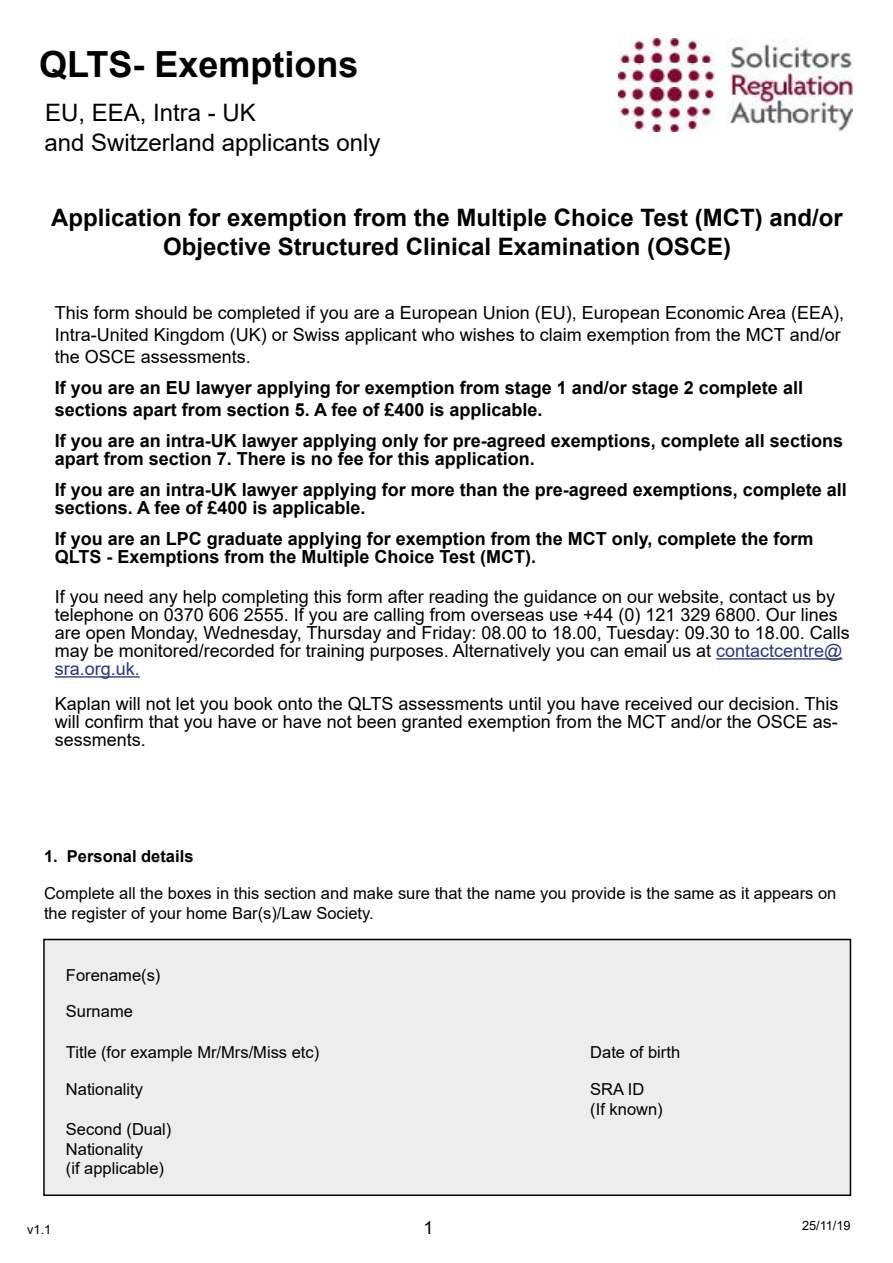
<style>
.page{position:relative;width:893px;height:1263px;background:#fff}
.page>*{position:absolute;margin:0;border:0;box-sizing:border-box;transform-origin:0 0}
.t1{font:700 36px "Arial";color:#000}
.t2{font:700 24px/28.8px "Arial";color:#000;text-align:center}
.t3{font:24px/30px "Arial";color:#000}
.t4{font:18px/18px "Arial";color:#000}
.t5{font:700 18px/18px "Arial";color:#000}
.t6{font:16.5px/19.8px "Arial";color:#000}
.t7{font:700 16.5px "Arial";color:#000}
.t8{font:12.75px "Arial";color:#000}
.s1{color:#283583}
</style>
<div class="page">
<img style="left:618px;top:38px;width:234px;height:94px">
<hr style="left:716px;top:658px;width:126px;height:1px;background:#283583">
<hr style="left:55px;top:676px;width:85px;height:1px;background:#283583">
<div style="left:44px;top:939px;width:806px;height:256px;background:#ededed"></div>
<div style="left:43px;top:939px;width:808px;height:257px;border:2px solid #000"></div>
<h1 class="t1" style="left:39px;top:39px;width:321px">QLTS- Exemptions</h1>
<h2 class="t3" style="left:44px;top:97px;width:338px">EU, EEA, Intra - UK<br>and Switzerland applicants only</h2>
<h2 class="t2" style="left:51px;top:204px;width:793px">Application for exemption from the Multiple Choice Test (MCT) and/or<br>Objective Structured Clinical Examination (OSCE)</h2>
<p class="t4" style="left:55px;top:301px;width:791px;line-height:22.2px">This form should be completed if you are a European Union (EU), European Economic Area (EEA),<br>Intra-United Kingdom (UK) or Swiss applicant who wishes to claim exemption from the MCT and/or the OSCE assessments.</p>
<p class="t5" style="left:55px;top:377px;width:750px;line-height:22.2px">If you are an EU lawyer applying for exemption from stage 1 and/or stage 2 complete all sections apart from section 5. A fee of £400 is applicable.</p>
<p class="t5" style="left:55px;top:432px;width:790px">If you are an intra-UK lawyer applying only for pre-agreed exemptions, complete all sections apart from section 7. There is no fee for this application.</p>
<p class="t5" style="left:55px;top:481px;width:793px">If you are an intra-UK lawyer applying for more than the pre-agreed exemptions, complete all sections. A fee of £400 is applicable.</p>
<p class="t5" style="left:55px;top:530px;width:760px">If you are an LPC graduate applying for exemption from the MCT only, complete the form<br>QLTS - Exemptions from the Multiple Choice Test (MCT).</p>
<p class="t4" style="left:55px;top:587px;width:797px">If you need any help completing this form after reading the guidance on our website, contact us by telephone on 0370 606 2555. If you are calling from overseas use +44 (0) 121 329 6800. Our lines are open Monday, Wednesday, Thursday and Friday: 08.00 to 18.00, Tuesday: 09.30 to 18.00. Calls may be monitored/recorded for training purposes. Alternatively you can email us at <span class="s1">contactcentre@ sra.org.uk.</span></p>
<p class="t4" style="left:55px;top:695px;width:785px;text-align:justify">Kaplan will not let you book onto the QLTS assessments until you have received our decision. This will confirm that you have or have not been granted exemption from the MCT and/or the OSCE as&shy;sessments.</p>
<p class="t7" style="left:44px;top:845px;width:151px">1. Personal details</p>
<p class="t6" style="left:44px;top:883px;width:794px">Complete all the boxes in this section and make sure that the name you provide is the same as it appears on the register of your home Bar(s)/Law Society.</p>
<p class="t8" style="left:27px;top:1220px;width:26px">v1.1</p>
<p class="t6" style="left:66px;top:965px;width:96px">Forename(s)</p>
<p class="t6" style="left:66px;top:1001px;width:68px">Surname</p>
<p class="t6" style="left:66px;top:1043px;width:255px">Title (for example Mr/Mrs/Miss etc)</p>
<p class="t6" style="left:590px;top:1043px;width:91px">Date of birth</p>
<p class="t6" style="left:66px;top:1079px;width:79px">Nationality</p>
<p class="t6" style="left:590px;top:1079px;width:74px">SRA ID (If known)</p>
<p class="t6" style="left:66px;top:1119px;width:107px">Second (Dual)<br>Nationality<br>(if applicable)</p>
<p class="t4" style="left:423px;top:1218px;width:12px">1</p>
<p class="t8" style="left:802px;top:1216px;width:50px">25/11/19</p>
</div>
